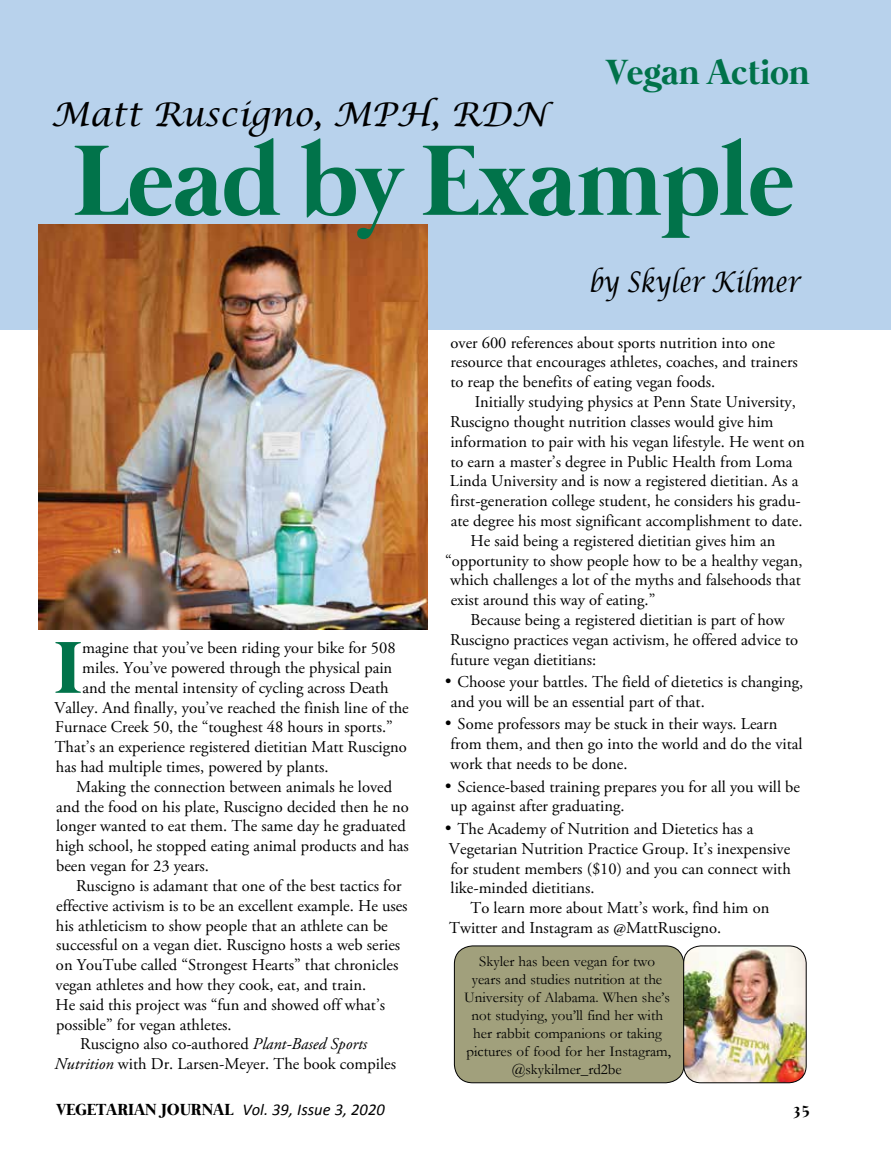
<style>
.page{position:relative;width:891px;height:1175px;background:#fff}
.page>*{position:absolute;margin:0;border:0;box-sizing:border-box;transform-origin:0 0}
.t1{font:700 102.3px "Mermaid";color:#01734a}
.t2{font:700 75.15px "Mermaid";color:#01734a}
.t3{font:700 36px "Mermaid";color:#00724a}
.t4{font:italic 33px "Lucida Calligraphy";color:#000}
.t5{font:italic 28.5px "Lucida Calligraphy";color:#000;scale:.81 1}
.t6{font:16.5px/19.8px "Adobe Garamond Pro";color:#000}
.t7{font:italic 16.5px "Calibri";color:#000}
.t8{font:700 16.5px "Mermaid";color:#000}
.t9{font:15px/18px "Garamond";color:#000;text-align:center}
.s1{font-style:italic}
.s2{font-family:"Futuri Light Regular SWFTE"}
.s3{font-family:"Mermaid";font-weight:700;font-style:normal}
</style>
<div class="page">
<div style="left:0;top:0;width:891px;height:330px;background:#b8d2ec"></div>
<img style="left:39px;top:224px;width:389px;height:405px">
<div style="left:454px;top:946px;width:230px;height:136px;background:#a1a07c;border-radius:18px"></div>
<div style="left:454px;top:945px;width:230px;height:138px;border:1px solid #000;border-radius:18px"></div>
<img style="left:684px;top:947px;width:122px;height:135px">
<div style="left:683px;top:945px;width:124px;height:138px;border:1px solid #000;border-radius:17px"></div>
<h3 class="t3" style="left:606px;top:51px;width:204px">Vegan Action</h3>
<h3 class="t4" style="left:51px;top:94px;width:496px">Matt Ruscigno, MPH, RDN</h3>
<h1 class="t1" style="left:74px;top:123px;width:722px">Lead by Example</h1>
<h2 class="t2" style="left:55px;top:625px;width:28px">I</h2>
<p class="t6" style="left:82px;top:638px;width:315px">magine that you’ve been riding your bike for 508</p>
<p class="t6" style="left:82px;top:658px;width:312px">miles. You’ve powered through the physical pain</p>
<p class="t6" style="left:82px;top:678px;width:308px">and the mental intensity of cycling across Death</p>
<p class="t6" style="left:54px;top:698px;width:356px">Valley. And finally, you’ve reached the finish line of the</p>
<p class="t6" style="left:55px;top:718px;width:339px">Furnace Creek 50, the “toughest 48 hours in sports.”</p>
<p class="t6" style="left:55px;top:737px;width:354px">That’s an experience registered dietitian Matt Ruscigno</p>
<p class="t6" style="left:56px;top:757px;width:274px">has had multiple times, powered by plants.</p>
<p class="t6" style="left:76px;top:777px;width:318px">Making the connection between animals he loved</p>
<p class="t6" style="left:56px;top:797px;width:354px">and the food on his plate, Ruscigno decided then he no</p>
<p class="t6" style="left:56px;top:817px;width:351px">longer wanted to eat them. The same day he graduated</p>
<p class="t6" style="left:56px;top:836px;width:355px">high school, he stopped eating animal products and has</p>
<p class="t6" style="left:56px;top:856px;width:154px">been vegan for 23 years.</p>
<p class="t6" style="left:76px;top:876px;width:327px">Ruscigno is adamant that one of the best tactics for</p>
<p class="t6" style="left:56px;top:896px;width:353px">effective activism is to be an excellent example. He uses</p>
<p class="t6" style="left:56px;top:916px;width:333px">his athleticism to show people that an athlete can be</p>
<p class="t6" style="left:56px;top:935px;width:345px">successful on a vegan diet. Ruscigno hosts a web series</p>
<p class="t6" style="left:56px;top:955px;width:344px">on YouTube called “Strongest Hearts” that chronicles</p>
<p class="t6" style="left:56px;top:975px;width:312px">vegan athletes and how they cook, eat, and train.</p>
<p class="t6" style="left:56px;top:995px;width:331px">He said this project was “fun and showed off what’s</p>
<p class="t6" style="left:56px;top:1015px;width:177px">possible” for vegan athletes.</p>
<p class="t6" style="left:80px;top:1034px;width:288px">Ruscigno also co-authored <span class="s1">Plant-Based Sports</span></p>
<p class="t6" style="left:54px;top:1054px;width:343px"><span class="s1">Nutrition</span> with Dr. Larsen-Meyer. The book compiles</p>
<h3 class="t5" style="left:589px;top:265px;width:262px">by Skyler Kilmer</h3>
<p class="t6" style="left:450px;top:333px;width:349px">over 600 references about sports nutrition into one resource that encourages athletes, coaches, and trainers to reap the benefits of eating vegan foods.</p>
<p class="t6" style="left:475px;top:392px;width:323px">Initially studying physics at Penn State University,</p>
<p class="t6" style="left:450px;top:412px;width:325px">Ruscigno thought nutrition classes would give him</p>
<p class="t6" style="left:450px;top:432px;width:356px">information to pair with his vegan lifestyle. He went on</p>
<p class="t6" style="left:450px;top:452px;width:344px">to earn a master’s degree in Public Health from Loma</p>
<p class="t6" style="left:450px;top:472px;width:350px">Linda University and is now a registered dietitian. As a</p>
<p class="t6" style="left:450px;top:491px;width:352px">first-generation college student, he considers his gradu-</p>
<p class="t6" style="left:451px;top:511px;width:353px">ate degree his most significant accomplishment to date.</p>
<p class="t6" style="left:471px;top:531px;width:306px">He said being a registered dietitian gives him an</p>
<p class="t6" style="left:445px;top:551px;width:359px">“opportunity to show people how to be a healthy vegan,</p>
<p class="t6" style="left:450px;top:571px;width:352px">which challenges a lot of the myths and falsehoods that</p>
<p class="t6" style="left:451px;top:590px;width:206px">exist around this way of eating.”</p>
<p class="t6" style="left:471px;top:610px;width:316px">Because being a registered dietitian is part of how</p>
<p class="t6" style="left:450px;top:630px;width:350px">Ruscigno practices vegan activism, he offered advice to</p>
<p class="t6" style="left:450px;top:650px;width:147px">future vegan dietitians:</p>
<p class="t6" style="left:451px;top:672px;width:354px;text-indent:-7px"><span class="s2">·</span> Choose your battles. The field of dietetics is changing, and you will be an essential part of that.</p>
<p class="t6" style="left:450px;top:715px;width:354px;text-indent:-7px"><span class="s2">·</span> Some professors may be stuck in their ways. Learn from them, and then go into the world and do the vital work that needs to be done.</p>
<p class="t6" style="left:451px;top:777px;width:351px;text-indent:-7px"><span class="s2">·</span> Science-based training prepares you for all you will be up against after graduating.</p>
<p class="t6" style="left:449px;top:819px;width:343px;text-indent:-5px"><span class="s2">·</span> The Academy of Nutrition and Dietetics has a Vegetarian Nutrition Practice Group. It’s inexpensive for student members ($10) and you can connect with like-minded dietitians.</p>
<p class="t6" style="left:449px;top:898px;width:322px;text-indent:21px">To learn more about Matt’s work, find him on<br>Twitter and Instagram as @MattRuscigno.</p>
<p class="t9" style="left:464px;top:951px;width:208px">Skyler has been vegan for two years and studies nutrition at the<br>University of Alabama. When she’s not studying, you’ll find her with her rabbit companions or taking pictures of food for her Instagram, @skykilmer_rd2be</p>
<p class="t7" style="left:57px;top:1098px;width:330px"><span class="s3">VEGETARIAN JOURNAL</span> Vol. 39, Issue 3, 2020</p>
<p class="t8" style="left:793px;top:1100px;width:20px">35</p>
</div>
